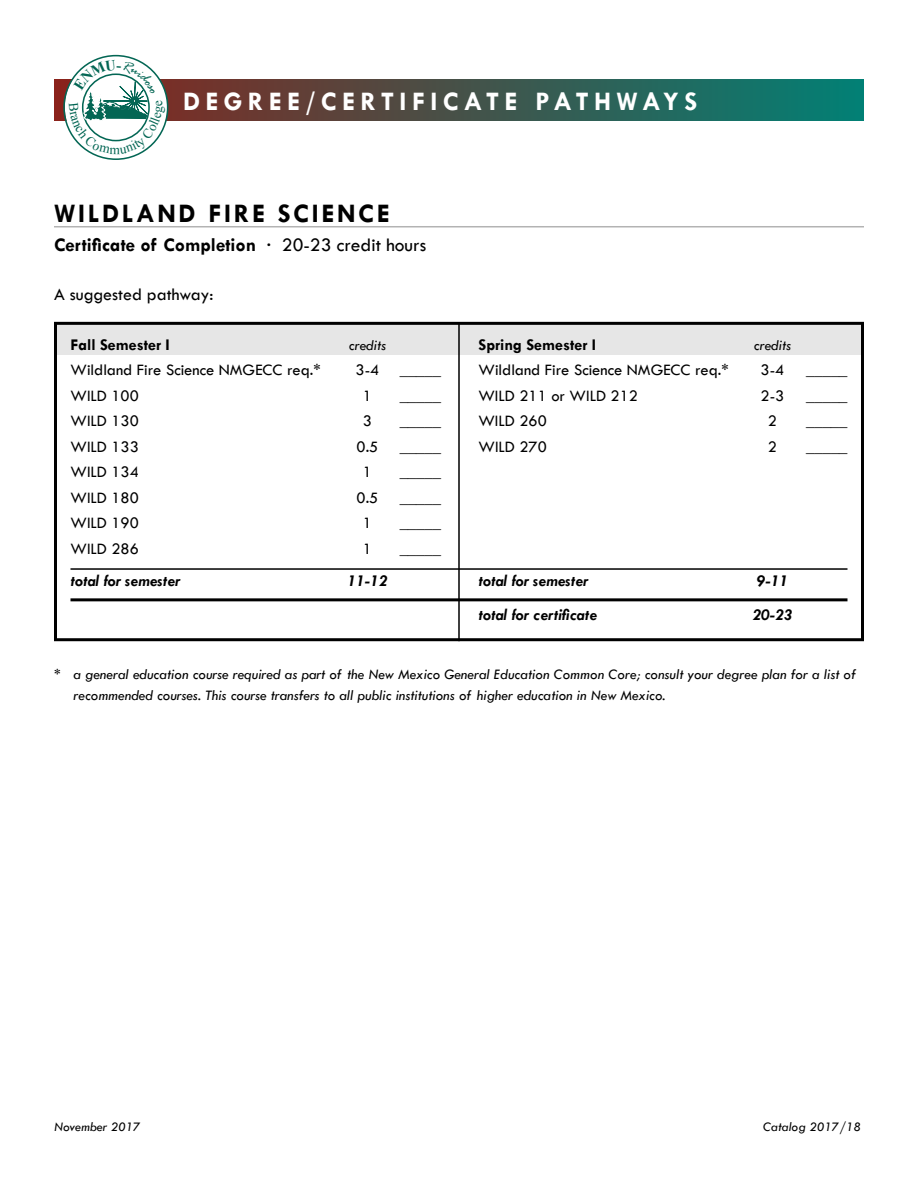
<style>
.page{position:relative;width:918px;height:1188px;background:#fff}
.page>*{position:absolute;margin:0;border:0;box-sizing:border-box;transform-origin:0 0}
.t1{font:700 27px "Tw Cen";letter-spacing:.2em;color:#fff}
.Sub-header{font:700 27px "Tw Cen";letter-spacing:.1em;color:#000}
.Plain_text{font:700 19.5px "Tw Cen";color:#000}
.Plain_Tw_Cen_MT_text{font:18px "Tw Cen";color:#000}
.t2{font:16.5px "Tw Cen";color:#000}
.t3{font:italic 700 16.5px "Tw Cen";color:#000}
.t4{font:700 16.5px "Tw Cen";color:#000}
.Plain_text-2{font:italic 15px/21px "Tw Cen";color:#000}
.t5{font:italic 13.5px "Tw Cen";color:#000}
.s1{font-weight:400}
</style>
<div class="page">
<svg style="left:54px;top:80px;width:810px;height:40px;background:#3d574d"></svg>
<hr style="left:54px;top:226px;width:810px;height:1px;background:#b3b3b3">
<hr style="left:70px;top:568px;width:778px;height:2px;background:#000">
<hr style="left:70px;top:598px;width:778px;height:3px;background:#000">
<div style="left:54px;top:322px;width:810px;height:319px;border:3px solid #000"></div>
<hr style="left:458px;top:323px;width:2px;height:318px;background:#000">
<div style="left:55px;top:323px;width:808px;height:32px;background:#e6e6e6"></div>
<svg style="left:63px;top:54px;width:106px;height:106px"></svg>
<h1 class="t1" style="left:183px;top:85px;width:516px">DEGREE/CERTIFICATE PATHWAYS</h1>
<p class="Sub-header" style="left:54px;top:197px;width:337px">WILDLAND FIRE SCIENCE</p>
<p class="Plain_text" style="left:54px;top:233px;width:374px">Certificate of Completion <span class="s1">· 20-23 credit hours</span></p>
<p class="Plain_Tw_Cen_MT_text" style="left:54px;top:283px;width:161px">A suggested pathway:</p>
<p class="t4" style="left:70px;top:335px;width:101px">Fall Semester I</p>
<p class="Plain_text-2" style="left:349px;top:334px;width:39px">credits</p>
<p class="t4" style="left:478px;top:335px;width:119px">Spring Semester I</p>
<p class="Plain_text-2" style="left:754px;top:334px;width:39px">credits</p>
<p class="t2" style="left:70px;top:360px;width:252px">Wildland Fire Science NMGECC req.*</p>
<p class="t2" style="left:356px;top:360px;width:87px">3-4 _____</p>
<p class="t2" style="left:479px;top:360px;width:252px">Wildland Fire Science NMGECC req.*</p>
<p class="t2" style="left:761px;top:360px;width:25px">3-4</p>
<p class="t2" style="left:70px;top:386px;width:70px">WILD 100</p>
<p class="t2" style="left:363px;top:386px;width:11px">1</p>
<p class="t2" style="left:70px;top:411px;width:70px">WILD 130</p>
<p class="t2" style="left:363px;top:411px;width:11px">3</p>
<p class="t2" style="left:70px;top:437px;width:70px">WILD 133</p>
<p class="t2" style="left:357px;top:437px;width:23px">0.5</p>
<p class="t2" style="left:70px;top:462px;width:70px">WILD 134</p>
<p class="t2" style="left:363px;top:462px;width:11px">1</p>
<p class="t2" style="left:70px;top:488px;width:70px">WILD 180</p>
<p class="t2" style="left:357px;top:488px;width:23px">0.5</p>
<p class="t2" style="left:70px;top:513px;width:70px">WILD 190</p>
<p class="t2" style="left:363px;top:513px;width:11px">1</p>
<p class="t2" style="left:70px;top:539px;width:70px">WILD 286</p>
<p class="t2" style="left:363px;top:539px;width:11px">1</p>
<p class="t2" style="left:400px;top:386px;width:43px">_____</p>
<p class="t2" style="left:400px;top:411px;width:43px">_____</p>
<p class="t2" style="left:400px;top:437px;width:43px">_____</p>
<p class="t2" style="left:400px;top:462px;width:43px">_____</p>
<p class="t2" style="left:400px;top:488px;width:43px">_____</p>
<p class="t2" style="left:400px;top:513px;width:43px">_____</p>
<p class="t2" style="left:400px;top:539px;width:43px">_____</p>
<p class="t2" style="left:478px;top:386px;width:161px">WILD 211 or WILD 212</p>
<p class="t2" style="left:761px;top:386px;width:25px">2-3</p>
<p class="t2" style="left:478px;top:411px;width:70px">WILD 260</p>
<p class="t2" style="left:768px;top:411px;width:11px">2</p>
<p class="t2" style="left:479px;top:437px;width:70px">WILD 270</p>
<p class="t2" style="left:768px;top:437px;width:11px">2</p>
<p class="t3" style="left:70px;top:571px;width:111px">total for semester</p>
<p class="t3" style="left:347px;top:571px;width:42px">11-12</p>
<p class="t3" style="left:478px;top:571px;width:111px">total for semester</p>
<p class="t3" style="left:757px;top:571px;width:33px">9-11</p>
<p class="t3" style="left:479px;top:605px;width:121px">total for certificate</p>
<p class="t3" style="left:752px;top:605px;width:42px">20-23</p>
<p class="t2" style="left:806px;top:360px;width:43px">_____</p>
<p class="t2" style="left:806px;top:386px;width:43px">_____</p>
<p class="t2" style="left:806px;top:411px;width:43px">_____</p>
<p class="t2" style="left:806px;top:437px;width:43px">_____</p>
<p class="Plain_text-2" style="left:74px;top:664px;width:784px;text-indent:-20px">* a general education course required as part of the New Mexico General Education Common Core; consult your degree plan for a list of recommended courses. This course transfers to all public institutions of higher education in New Mexico.</p>
<p class="t5" style="left:54px;top:1119px;width:88px">November 2017</p>
<p class="t5" style="left:763px;top:1119px;width:99px">Catalog 2017/18</p>
</div>
